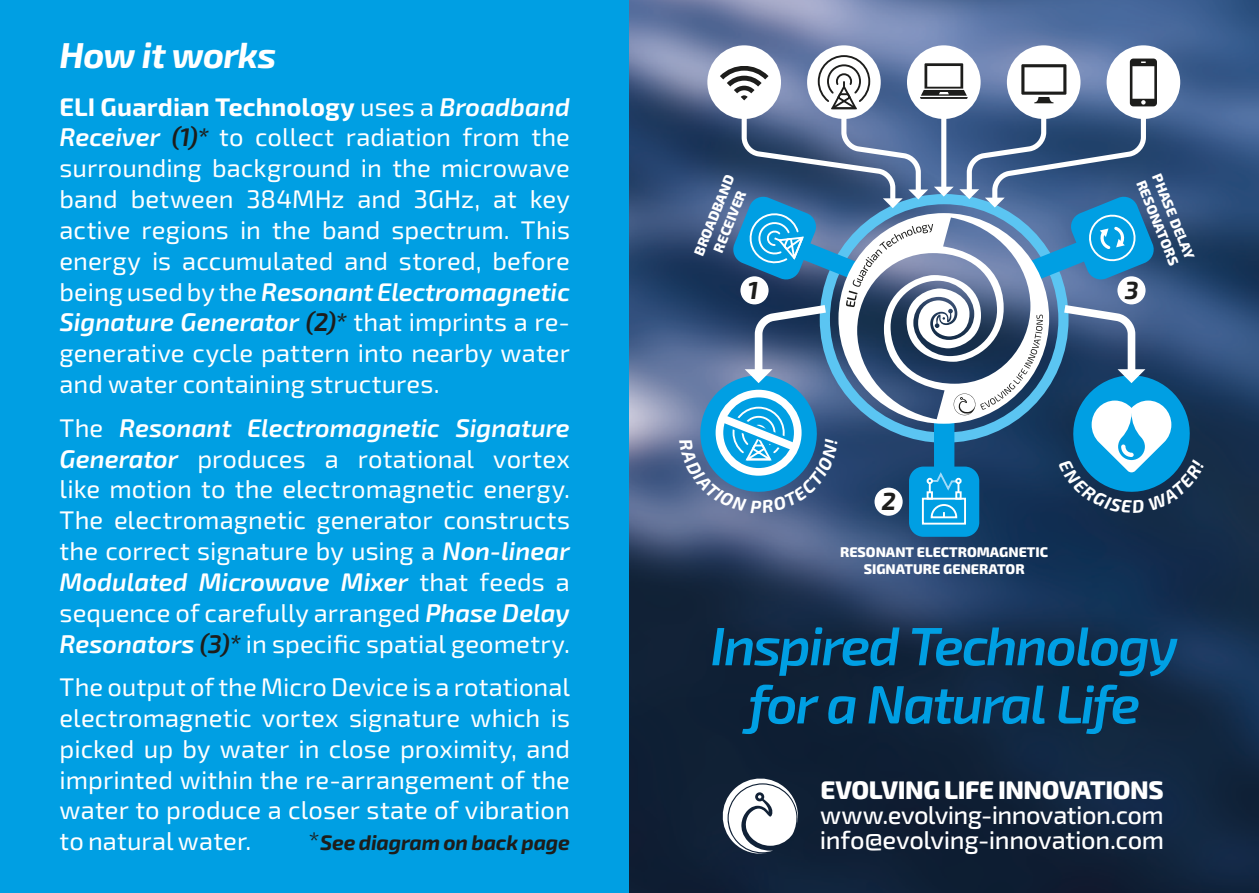
<style>
.page{position:relative;width:1259px;height:893px;background:#009fe3}
.page>*{position:absolute;margin:0;border:0;box-sizing:border-box;transform-origin:0 0}
.t1{font:italic 600 54px/58.2px "Exo 2.0";letter-spacing:-.035em;color:#009fe3;text-align:center}
.t2{font:italic 700 36px "Exo 2.0";letter-spacing:-.02em;color:#fff}
.t3{font:25.5px/30.9px "Exo 2.0";letter-spacing:.005em;color:#fff;text-align:justify}
.t4{font:500 25.5px/25.2px "Exo 2.0";letter-spacing:-.015em;color:#fff}
.t5{font:800 25.5px "Exo 2.0";letter-spacing:-.015em;color:#fff}
.t6{font:italic 700 24.6px "Exo 2.0";color:#1d1d1b}
.t7{font:italic 700 21px "Exo 2.0";letter-spacing:-.01em;color:#1d1d1b}
.t8{font:800 14.1px/16.8px "Exo 2.0";color:#fff;text-align:center}
.s1{font-weight:700}
.s2{font-weight:600;font-style:italic}
.s3{font-weight:600;font-style:italic;color:#1d1d1b}
.s4{font-weight:400;font-style:normal;font-size:25.5px}
</style>
<div class="page">
<img style="left:629px;top:0;width:630px;height:893px">
<div style="left:907px;top:45px;width:73px;height:74px;background:#fff;border-radius:50%"></div>
<div style="left:807px;top:45px;width:73px;height:74px;background:#fff;border-radius:50%"></div>
<div style="left:1007px;top:45px;width:73px;height:74px;background:#fff;border-radius:50%"></div>
<div style="left:1106px;top:45px;width:74px;height:74px;background:#fff;border-radius:50%"></div>
<div style="left:707px;top:45px;width:74px;height:74px;background:#fff;border-radius:50%"></div>
<div style="left:909px;top:467px;width:70px;height:70px;background:#009fe3;border-radius:14px"></div>
<div style="left:922px;top:498px;width:44px;height:27px;border:2px solid #fff"></div>
<svg style="left:719px;top:775px;width:80px;height:80px;background:#9aa1aa"></svg>
<svg style="left:679px;top:54px;width:525px;height:465px"></svg>
<h2 class="t2" style="left:60px;top:33px;width:218px">How it works</h2>
<p class="t3" style="left:60px;top:92px;width:512px"><span class="s1">ELI Guardian Technology</span> uses a <span class="s2">Broadband Receiver</span> <span class="s3">(1)*</span> to collect radiation from the surrounding background in the microwave band between 384MHz and 3GHz, at key active regions in the band spectrum. This energy is accumulated and stored, before being used by the <span class="s2">Resonant Electromagnetic Signature Generator</span> <span class="s3">(2)*</span> that imprints a re&shy;generative cycle pattern into nearby water and water containing structures.</p>
<p class="t3" style="left:60px;top:413px;width:512px">The <span class="s2">Resonant Electromagnetic Signature Generator</span> produces a rotational vortex like motion to the electromagnetic energy.<br>The electromagnetic generator constructs the correct signature by using a <span class="s2">Non-linear Modulated Microwave Mixer</span> that feeds a sequence of carefully arranged <span class="s2">Phase Delay Resonators</span> <span class="s3">(3)*</span> in specific spatial geometry.</p>
<p class="t3" style="left:60px;top:672px;width:512px">The output of the Micro Device is a rotational electromagnetic vortex signature which is picked up by water in close proximity, and imprinted within the re-arrangement of the water to produce a closer state of vibration to natural water.</p>
<p class="t7" style="left:308px;top:830px;width:263px"><span class="s4">*</span>See diagram on back page</p>
<p class="t8" style="left:690px;top:252px;width:87px;rotate:-68deg">BROADBAND<br>RECEIVER</p>
<p class="t8" style="left:1163px;top:171px;width:92px;text-align:left;rotate:68deg">PHASE DELAY<br>RESONATORS</p>
<p class="t6" style="left:748px;top:276px;width:12px">1</p>
<p class="t6" style="left:1125px;top:276px;width:15px">3</p>
<p class="t6" style="left:882px;top:487px;width:16px">2</p>
<p class="t8" style="left:840px;top:544px;width:210px">RESONANT ELECTROMAGNETIC<br>SIGNATURE GENERATOR</p>
<h1 class="t1" style="left:710px;top:618px;width:469px">Inspired Technology for a Natural Life</h1>
<p class="t5" style="left:820px;top:775px;width:345px">EVOLVING LIFE INNOVATIONS</p>
<p class="t4" style="left:819px;top:803px;width:346px">www.evolving-innovation.com info@evolving-innovation.com</p>
</div>
